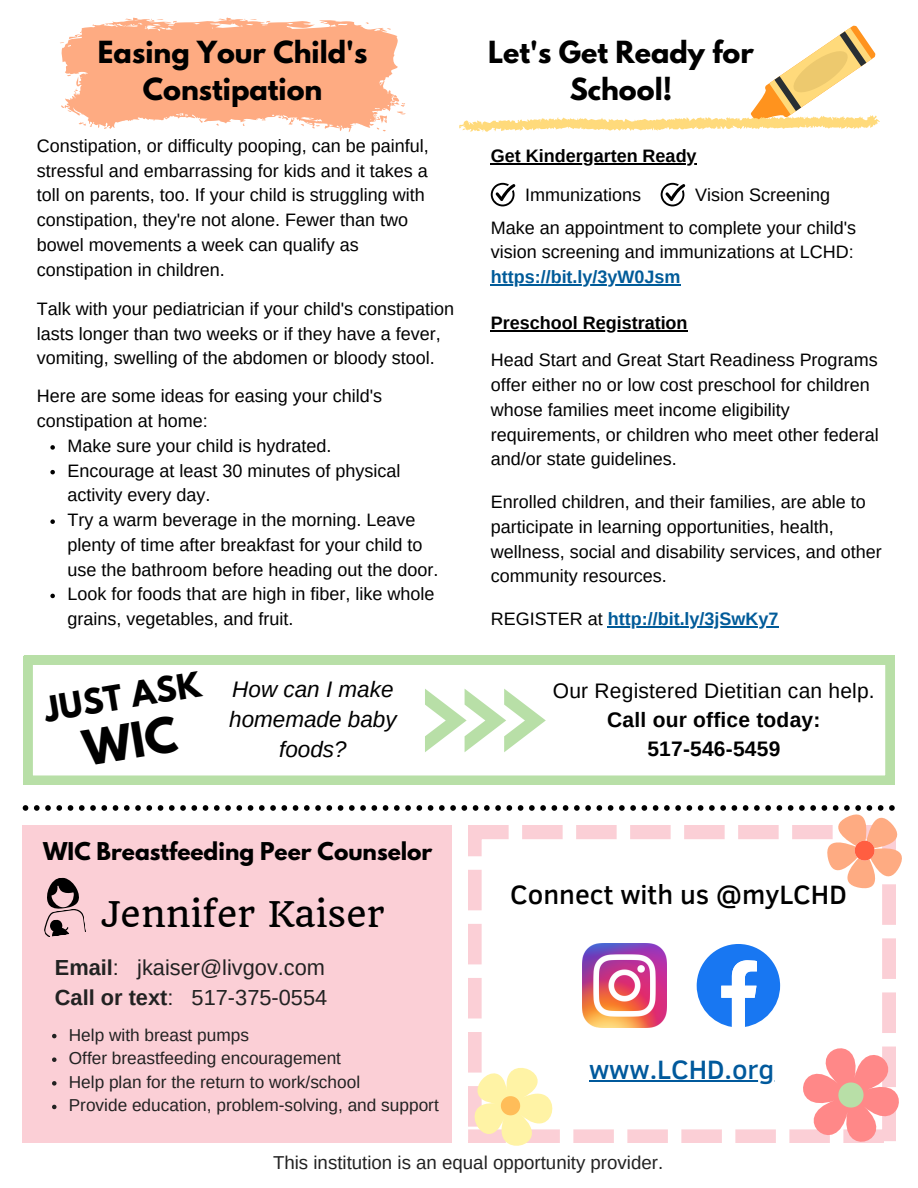
<style>
.page{position:relative;width:918px;height:1188px;background:#fff}
.page>*{position:absolute;margin:0;border:0;box-sizing:border-box;transform-origin:0 0}
.t1{font:34.5px "Quando";color:#000}
.t2{font:700 30.9px "League Spartan";color:#000}
.t3{font:500 27.3px "Clear Sans";color:#000}
.t4{font:500 27.3px "Clear Sans";color:#00599c}
.t5{font:700 27px/37.2px "League Spartan";color:#000;text-align:center}
.t6{font:italic 22.5px/30.3px "Arimo";color:#000;text-align:center}
.t7{font:21.75px/30.3px "Arimo";color:#222}
.t8{font:700 21.75px "League Spartan";color:#000}
.t9{font:700 21px/29.2px "Arimo";letter-spacing:.01em;color:#000;text-align:center}
.t10{font:21px "Arimo";letter-spacing:.01em;color:#000}
.t11{font:18.75px "Arimo";color:#222}
.t12{font:18px/24.8px "Arimo";color:#000}
.t13{font:700 18px "Arimo";color:#005b99}
.t14{font:700 18px "Arimo";color:#000}
.t15{font:17.25px/23.7px "Arimo";color:#222}
.s1{font-weight:400;color:#000}
.s2{font-weight:700}
</style>
<div class="page">
<div style="left:23px;top:826px;width:429px;height:316px;background:#fbcfd6"></div>
<svg style="left:468px;top:938px;width:428px;height:205px"></svg>
<img style="left:583px;top:944px;width:83px;height:83px">
<hr style="left:589px;top:1080px;width:186px;height:2px;background:#00599c">
<svg style="left:23px;top:805px;width:879px;height:133px"></svg>
<svg style="left:697px;top:944px;width:202px;height:199px"></svg>
<svg style="left:468px;top:1047px;width:98px;height:99px"></svg>
<svg style="left:491px;top:183px;width:25px;height:23px"></svg>
<svg style="left:661px;top:183px;width:24px;height:23px"></svg>
<svg style="left:60px;top:18px;width:346px;height:114px"></svg>
<svg style="left:459px;top:25px;width:421px;height:107px"></svg>
<svg style="left:52px;top:1034px;width:5px;height:4px"></svg>
<svg style="left:52px;top:1057px;width:5px;height:5px"></svg>
<svg style="left:52px;top:1081px;width:5px;height:5px"></svg>
<svg style="left:52px;top:1105px;width:5px;height:4px"></svg>
<hr style="left:491px;top:163px;width:206px;height:1px;background:#000">
<hr style="left:491px;top:284px;width:190px;height:1px;background:#005b99">
<svg style="left:50px;top:445px;width:5px;height:5px"></svg>
<svg style="left:50px;top:470px;width:5px;height:4px"></svg>
<svg style="left:50px;top:519px;width:5px;height:5px"></svg>
<svg style="left:50px;top:594px;width:5px;height:4px"></svg>
<svg style="left:24px;top:656px;width:870px;height:128px"></svg>
<svg style="left:425px;top:689px;width:121px;height:63px"></svg>
<hr style="left:491px;top:330px;width:197px;height:2px;background:#000">
<hr style="left:608px;top:626px;width:171px;height:1px;background:#005b99">
<svg style="left:80px;top:714px;width:99px;height:52px"></svg>
<h3 class="t5" style="left:98px;top:36px;width:271px">Easing Your Child's<br>Constipation</h3>
<h3 class="t5" style="left:488px;top:36px;width:267px">Let's Get Ready for<br>School!</h3>
<p class="t12" style="left:37px;top:133px;width:393px">Constipation, or difficulty pooping, can be painful, stressful and embarrassing for kids and it takes a toll on parents, too. If your child is struggling with constipation, they're not alone. Fewer than two bowel movements a week can qualify as constipation in children.</p>
<p class="t12" style="left:37px;top:296px;width:419px">Talk with your pediatrician if your child's constipation lasts longer than two weeks or if they have a fever, vomiting, swelling of the abdomen or bloody stool.</p>
<p class="t12" style="left:37px;top:384px;width:347px">Here are some ideas for easing your child's constipation at home:</p>
<p class="t12" style="left:67px;top:433px;width:372px">Make sure your child is hydrated.<br>Encourage at least 30 minutes of physical activity every day.<br>Try a warm beverage in the morning. Leave plenty of time after breakfast for your child to use the bathroom before heading out the door.<br>Look for foods that are high in fiber, like whole grains, vegetables, and fruit.</p>
<p class="t14" style="left:491px;top:146px;width:207px">Get Kindergarten Ready</p>
<p class="t12" style="left:525px;top:182px;width:117px">Immunizations</p>
<p class="t12" style="left:695px;top:182px;width:137px">Vision Screening</p>
<p class="t12" style="left:491px;top:215px;width:367px">Make an appointment to complete your child's vision screening and immunizations at LCHD:</p>
<p class="t13" style="left:491px;top:267px;width:191px">https://bit.ly/3yW0Jsm</p>
<p class="t14" style="left:491px;top:313px;width:198px">Preschool Registration</p>
<p class="t12" style="left:491px;top:348px;width:389px">Head Start and Great Start Readiness Programs offer either no or low cost preschool for children whose families meet income eligibility requirements, or children who meet other federal and/or state guidelines.</p>
<p class="t12" style="left:491px;top:490px;width:392px">Enrolled children, and their families, are able to participate in learning opportunities, health, wellness, social and disability services, and other community resources.</p>
<p class="t13" style="left:491px;top:609px;width:289px"><span class="s1">REGISTER at</span> http://bit.ly/3jSwKy7</p>
<h2 class="t2" style="left:42px;top:694px;width:160px;rotate:-9deg">JUST ASK</h2>
<p class="t6" style="left:229px;top:674px;width:169px">How can I make homemade baby foods?</p>
<p class="t10" style="left:553px;top:679px;width:323px">Our Registered Dietitian can help.</p>
<p class="t9" style="left:607px;top:705px;width:215px">Call our office today:<br>517-546-5459</p>
<p class="t8" style="left:43px;top:841px;width:391px">WIC Breastfeeding Peer Counselor</p>
<h1 class="t1" style="left:101px;top:893px;width:285px">Jennifer Kaiser</h1>
<p class="t7" style="left:55px;top:952px;width:274px"><span class="s2">Email</span>: jkaiser@livgov.com<br><span class="s2">Call or text</span>: 517-375-0554</p>
<p class="t15" style="left:69px;top:1023px;width:371px">Help with breast pumps<br>Offer breastfeeding encouragement<br>Help plan for the return to work/school<br>Provide education, problem-solving, and support</p>
<h3 class="t3" style="left:510px;top:875px;width:338px">Connect with us @myLCHD</h3>
<h3 class="t4" style="left:589px;top:1049px;width:187px">www.LCHD.org</h3>
<p class="t11" style="left:273px;top:1152px;width:392px">This institution is an equal opportunity provider.</p>
</div>
